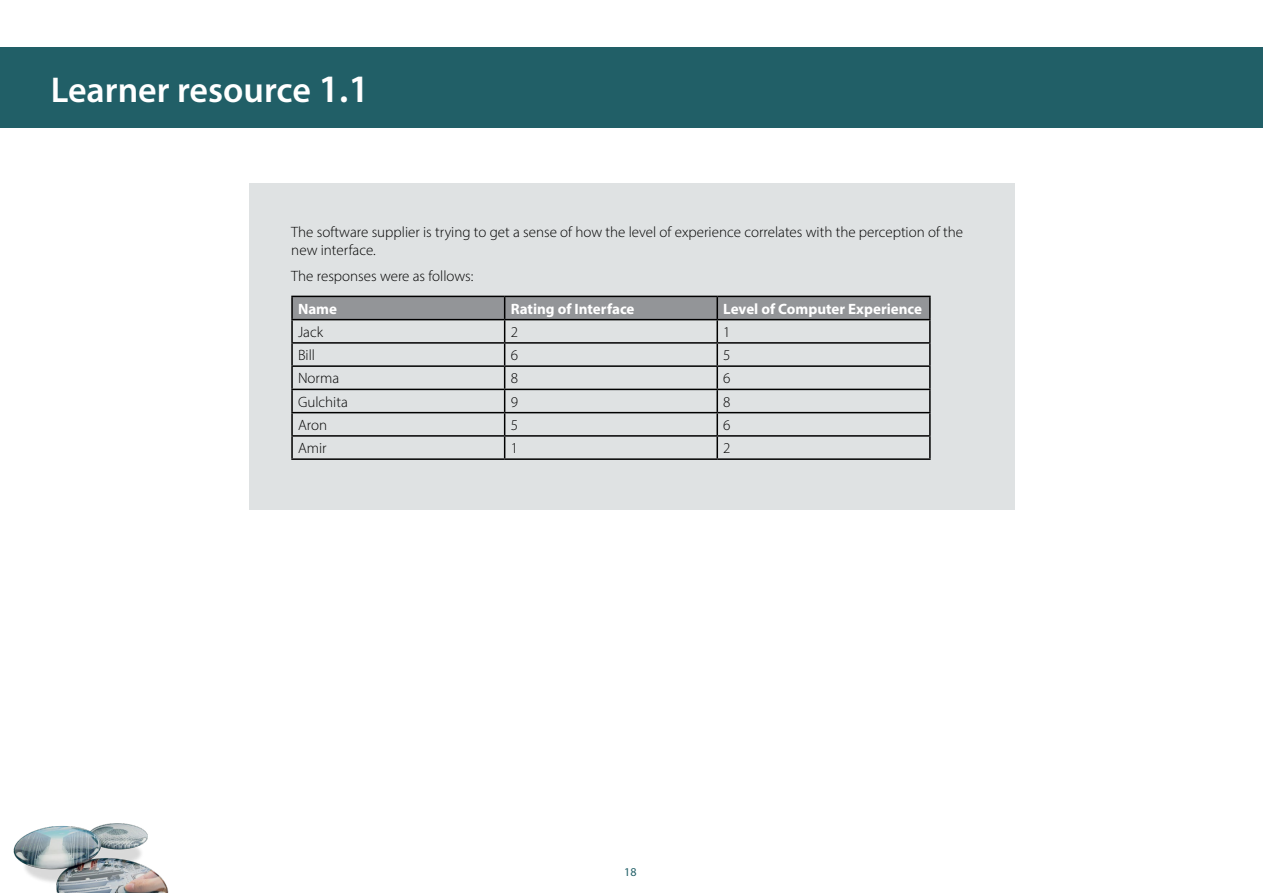
<style>
.page{position:relative;width:1263px;height:893px;background:#fff}
.page>*{position:absolute;margin:0;border:0;box-sizing:border-box;transform-origin:0 0}
.t1{font:600 36px "Myriad Pro";color:#fff}
.TCont_body{font:300 15px/18px "Myriad Pro";color:#000}
.TCont_TableHeading{font:700 15px "Myriad Pro";color:#fff}
.t2{font:12px "Myriad Pro";color:#215f67}
.s1{font-size:39px}
</style>
<div class="page">
<img style="left:13px;top:823px;width:156px;height:70px">
<div style="left:249px;top:183px;width:766px;height:326px;background:#dfe2e3"></div>
<hr style="left:291px;top:296px;width:214px;height:1px;background:#000">
<hr style="left:291px;top:297px;width:2px;height:22px;background:#000">
<hr style="left:717px;top:296px;width:214px;height:1px;background:#000">
<hr style="left:929px;top:297px;width:2px;height:22px;background:#000">
<hr style="left:291px;top:319px;width:214px;height:1px;background:#000">
<hr style="left:291px;top:320px;width:2px;height:22px;background:#000">
<hr style="left:717px;top:319px;width:214px;height:1px;background:#000">
<hr style="left:929px;top:320px;width:2px;height:22px;background:#000">
<hr style="left:291px;top:342px;width:214px;height:2px;background:#000">
<hr style="left:291px;top:344px;width:2px;height:21px;background:#000">
<hr style="left:717px;top:342px;width:214px;height:2px;background:#000">
<hr style="left:929px;top:344px;width:2px;height:21px;background:#000">
<hr style="left:291px;top:365px;width:214px;height:2px;background:#000">
<hr style="left:291px;top:367px;width:2px;height:22px;background:#000">
<hr style="left:717px;top:365px;width:214px;height:2px;background:#000">
<hr style="left:929px;top:367px;width:2px;height:22px;background:#000">
<hr style="left:291px;top:389px;width:214px;height:1px;background:#000">
<hr style="left:291px;top:390px;width:2px;height:22px;background:#000">
<hr style="left:717px;top:389px;width:214px;height:1px;background:#000">
<hr style="left:929px;top:390px;width:2px;height:22px;background:#000">
<hr style="left:291px;top:412px;width:214px;height:1px;background:#000">
<hr style="left:291px;top:413px;width:2px;height:22px;background:#000">
<hr style="left:717px;top:412px;width:214px;height:1px;background:#000">
<hr style="left:929px;top:413px;width:2px;height:22px;background:#000">
<hr style="left:291px;top:435px;width:214px;height:2px;background:#000">
<hr style="left:291px;top:437px;width:2px;height:21px;background:#000">
<svg style="left:292px;top:296px;width:638px;height:162px"></svg>
<hr style="left:717px;top:435px;width:214px;height:2px;background:#000">
<hr style="left:716px;top:437px;width:2px;height:21px;background:#000">
<hr style="left:929px;top:437px;width:2px;height:21px;background:#000">
<hr style="left:291px;top:458px;width:214px;height:2px;background:#000">
<hr style="left:505px;top:458px;width:212px;height:2px;background:#000">
<hr style="left:717px;top:458px;width:214px;height:2px;background:#000">
<div style="left:0;top:47px;width:1263px;height:81px;background:#215f67"></div>
<h1 class="t1" style="left:51px;top:67px;width:320px">Learner resource <span class="s1">1.1</span></h1>
<p class="TCont_body" style="left:291px;top:222px;width:673px">The software supplier is trying to get a sense of how the level of experience correlates with the perception of the new interface.</p>
<p class="TCont_body" style="left:291px;top:267px;width:184px">The responses were as follows:</p>
<p class="TCont_TableHeading" style="left:298px;top:299px;width:41px">Name</p>
<p class="TCont_TableHeading" style="left:511px;top:299px;width:125px">Rating of Interface</p>
<p class="TCont_TableHeading" style="left:723px;top:299px;width:200px">Level of Computer Experience</p>
<p class="TCont_body" style="left:298px;top:323px;width:27px">Jack</p>
<p class="TCont_body" style="left:511px;top:323px;width:9px">2</p>
<p class="TCont_body" style="left:723px;top:323px;width:9px">1</p>
<p class="TCont_body" style="left:298px;top:346px;width:19px">Bill</p>
<p class="TCont_body" style="left:511px;top:346px;width:9px">6</p>
<p class="TCont_body" style="left:723px;top:346px;width:9px">5</p>
<p class="TCont_body" style="left:298px;top:369px;width:43px">Norma</p>
<p class="TCont_body" style="left:511px;top:369px;width:9px">8</p>
<p class="TCont_body" style="left:723px;top:369px;width:9px">6</p>
<p class="TCont_body" style="left:298px;top:392px;width:51px">Gulchita</p>
<p class="TCont_body" style="left:511px;top:392px;width:9px">9</p>
<p class="TCont_body" style="left:723px;top:392px;width:9px">8</p>
<p class="TCont_body" style="left:298px;top:416px;width:31px">Aron</p>
<p class="TCont_body" style="left:511px;top:416px;width:9px">5</p>
<p class="TCont_body" style="left:723px;top:416px;width:9px">6</p>
<p class="TCont_body" style="left:298px;top:439px;width:30px">Amir</p>
<p class="TCont_body" style="left:511px;top:439px;width:9px">1</p>
<p class="TCont_body" style="left:723px;top:439px;width:9px">2</p>
<p class="t2" style="left:624px;top:865px;width:14px">18</p>
</div>
